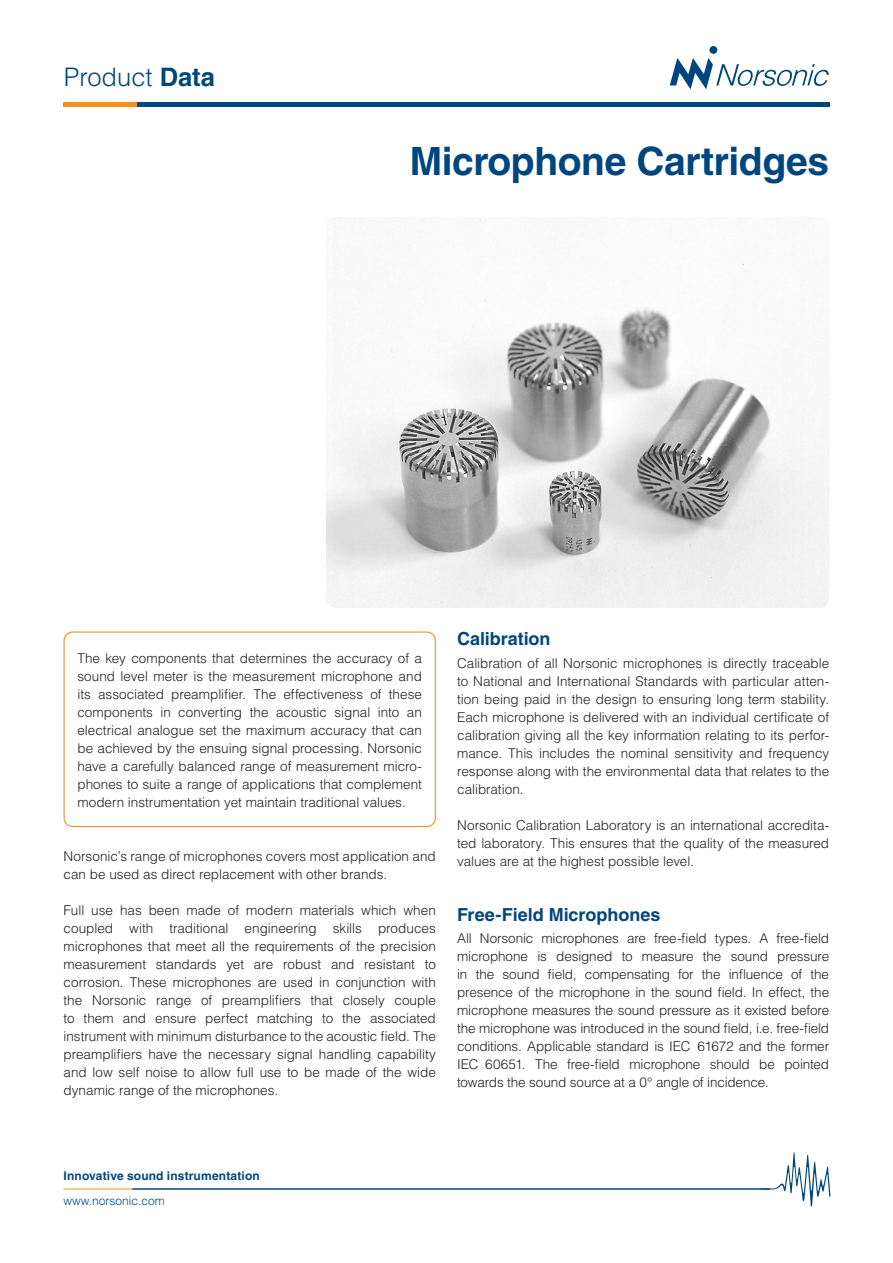
<style>
.page{position:relative;width:893px;height:1263px;background:#fff}
.page>*{position:absolute;margin:0;border:0;box-sizing:border-box;transform-origin:0 0}
.t1{font:700 39px "Helvetica";letter-spacing:-.01em;color:#00467e}
.t2{font:300 25.5px "Helvetica";color:#00467e}
.t3{font:700 18px "Helvetica";letter-spacing:-.005em;color:#00467e}
.t4{font:300 13.5px/18px "Helvetica";color:#231f20;text-align:justify}
.t5{font:700 12px "Helvetica";letter-spacing:.01em;color:#00467e}
.t6{font:300 12px "Helvetica";color:#00467e}
.s1{font-weight:700}
</style>
<div class="page">
<div style="left:709px;top:46px;width:8px;height:8px;background:#00467e;border-radius:50%"></div>
<svg style="left:670px;top:58px;width:159px;height:31px"></svg>
<hr style="left:64px;top:103px;width:75px;height:4px;background:#f4901d">
<hr style="left:137px;top:103px;width:692px;height:4px;background:#00467e">
<svg style="left:761px;top:1152px;width:69px;height:54px"></svg>
<hr style="left:133px;top:1188px;width:637px;height:1px;background:#00467e">
<hr style="left:64px;top:1188px;width:69px;height:1px;background:#f4901d">
<img style="left:326px;top:219px;width:503px;height:389px">
<div style="left:64px;top:631px;width:372px;height:196px;border:1px solid #f4901d;border-radius:9px"></div>
<h2 class="t2" style="left:64px;top:61px;width:153px">Product <span class="s1">Data</span></h2>
<h1 class="t1" style="left:410px;top:137px;width:421px">Microphone Cartridges</h1>
<p class="t4" style="left:77px;top:649px;width:346px">The key components that determines the accuracy of a sound level meter is the measurement microphone and its associated preamplifier. The effectiveness of these components in converting the acoustic signal into an electrical analogue set the maximum accuracy that can be achieved by the ensuing signal processing. Norsonic have a carefully balanced range of measurement micro&shy;phones to suite a range of applications that complement modern instrumentation yet maintain traditional values.</p>
<p class="t4" style="left:64px;top:847px;width:374px">Norsonic’s range of microphones covers most application and can be used as direct replacement with other brands.</p>
<p class="t4" style="left:64px;top:901px;width:374px">Full use has been made of modern materials which when coupled with traditional engineering skills produces microphones that meet all the requirements of the precision measurement standards yet are robust and resistant to corrosion. These microphones are used in conjunction with the Norsonic range of preamplifiers that closely couple to them and ensure perfect matching to the associated instrument with minimum disturbance to the acoustic field. The preamplifiers have the necessary signal handling capability and low self noise to allow full use to be made of the wide dynamic range of the microphones.</p>
<h3 class="t3" style="left:457px;top:628px;width:95px">Calibration</h3>
<p class="t4" style="left:457px;top:654px;width:374px">Calibration of all Norsonic microphones is directly traceable to National and International Standards with particular atten&shy;tion being paid in the design to ensuring long term stability.<br>Each microphone is delivered with an individual certificate of calibration giving all the key information relating to its perfor&shy;mance. This includes the nominal sensitivity and frequency response along with the environmental data that relates to the calibration.</p>
<p class="t4" style="left:457px;top:816px;width:374px">Norsonic Calibration Laboratory is an international accredita&shy;ted laboratory. This ensures that the quality of the measured values are at the highest possible level.</p>
<h3 class="t3" style="left:457px;top:904px;width:205px">Free-Field Microphones</h3>
<p class="t4" style="left:457px;top:929px;width:374px">All Norsonic microphones are free-field types. A free-field microphone is designed to measure the sound pressure in the sound field, compensating for the influence of the presence of the microphone in the sound field. In effect, the microphone measures the sound pressure as it existed before the microphone was introduced in the sound field, i.e. free-field conditions. Applicable standard is IEC 61672 and the former IEC 60651. The free-field microphone should be pointed towards the sound source at a 0° angle of incidence.</p>
<p class="t5" style="left:64px;top:1169px;width:198px">Innovative sound instrumentation</p>
<p class="t6" style="left:64px;top:1193px;width:103px">www.norsonic.com</p>
</div>
